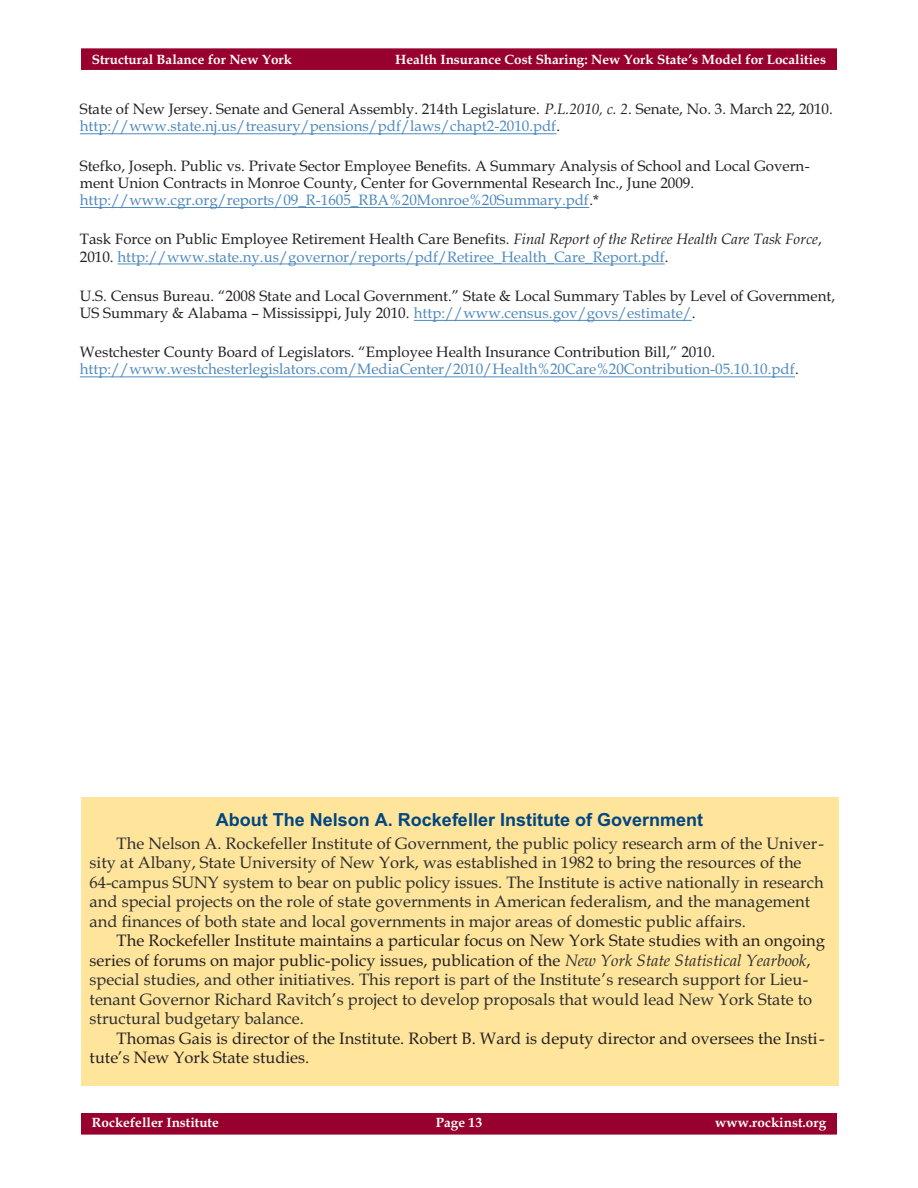
<style>
.page{position:relative;width:918px;height:1188px;background:#fff}
.page>*{position:absolute;margin:0;border:0;box-sizing:border-box;transform-origin:0 0}
.t1{font:700 18px "Arial";color:#00467f}
.t2{font:16.5px/19.5px "Book Antiqua";color:#2b2e2f}
.t3{font:16.5px/19.5px "Book Antiqua";color:#231f20}
.t4{font:15px/17.2px "Book Antiqua";color:#231f20}
.t5{font:15px/17.2px "Book Antiqua";color:#4e89be}
.t6{font:700 13.5px "Book Antiqua";color:#fff}
.s1{font-style:italic}
.s2{color:#4e89be}
.s3{color:#231f20}
.s4{font-style:italic;color:#231f20}
</style>
<div class="page">
<div style="left:81px;top:1113px;width:756px;height:22px;background:#98002e"></div>
<div style="left:81px;top:48px;width:756px;height:22px;background:#98002e"></div>
<hr style="left:80px;top:133px;width:476px;height:1px;background:#4e89be">
<hr style="left:80px;top:207px;width:509px;height:1px;background:#4e89be">
<hr style="left:118px;top:264px;width:547px;height:1px;background:#4e89be">
<hr style="left:414px;top:320px;width:278px;height:1px;background:#4e89be">
<hr style="left:80px;top:376px;width:715px;height:1px;background:#4e89be">
<div style="left:81px;top:797px;width:757px;height:288px;background:#ffe49c"></div>
<p class="t6" style="left:92px;top:54px;width:202px">Structural Balance for New York</p>
<p class="t6" style="left:395px;top:54px;width:432px">Health Insurance Cost Sharing: New York State’s Model for Localities</p>
<p class="t4" style="left:80px;top:102px;width:754px">State of New Jersey. Senate and General Assembly. 214th Legislature. <span class="s1">P.L.2010, c. 2</span>. Senate, No. 3. March 22, 2010. <span class="s2">http://www.state.nj.us/treasury/pensions/pdf/laws/chapt2-2010.pdf</span>.</p>
<p class="t4" style="left:80px;top:159px;width:732px">Stefko, Joseph. Public vs. Private Sector Employee Benefits. A Summary Analysis of School and Local Govern&shy;ment Union Contracts in Monroe County, Center for Governmental Research Inc., June 2009. <span class="s2">http://www.cgr.org/reports/09_R-1605_RBA%20Monroe%20Summary.pdf</span>.*</p>
<p class="t5" style="left:80px;top:232px;width:744px"><span class="s3">Task Force on Public Employee Retirement Health Care Benefits.</span> <span class="s4">Final Report of the Retiree Health Care Task Force</span><span class="s3">,<br>2010.</span> http://www.state.ny.us/governor/reports/pdf/Retiree_Health_Care_Report.pdf<span class="s3">.</span></p>
<p class="t4" style="left:80px;top:289px;width:757px">U.S. Census Bureau. “2008 State and Local Government.” State &amp; Local Summary Tables by Level of Government,<br>US Summary &amp; Alabama – Mississippi, July 2010. <span class="s2">http://www.census.gov/govs/estimate/</span>.</p>
<p class="t5" style="left:80px;top:345px;width:720px"><span class="s3">Westchester County Board of Legislators. “Employee Health Insurance Contribution Bill,” 2010. </span>http://www.westchesterlegislators.com/MediaCenter/2010/Health%20Care%20Contribution-05.10.10.pdf<span class="s3">.</span></p>
<p class="t1" style="left:216px;top:814px;width:489px">About The Nelson A. Rockefeller Institute of Government</p>
<p class="t2" style="left:90px;top:836px;width:736px;text-indent:27px">The Nelson A. Rockefeller Institute of Government, the public policy research arm of the Univer&shy;sity at Albany, State University of New York, was established in 1982 to bring the resources of the 64-campus SUNY system to bear on public policy issues. The Institute is active nationally in research and special projects on the role of state governments in American federalism, and the management and finances of both state and local governments in major areas of domestic public affairs.</p>
<p class="t2" style="left:90px;top:933px;width:737px;text-indent:27px"><span class="s3">The Rockefeller Institute maintains a particular focus on New York State studies with an ongoing series of forums on major public-policy issues, publication of the</span> <span class="s1">New York State Statistical Yearbook</span>, special studies, and other initiatives. This report is part of the Institute’s research support for Lieu&shy;tenant Governor Richard Ravitch’s project to develop proposals that would lead New York State to structural budgetary balance.</p>
<p class="t3" style="left:90px;top:1031px;width:736px;text-indent:27px">Thomas Gais is director of the Institute. Robert B. Ward is deputy director and oversees the Insti&shy;tute’s New York State studies.</p>
<p class="t6" style="left:92px;top:1118px;width:129px">Rockefeller Institute</p>
<p class="t6" style="left:436px;top:1118px;width:48px">Page 13</p>
<p class="t6" style="left:715px;top:1118px;width:113px">www.rockinst.org</p>
</div>
